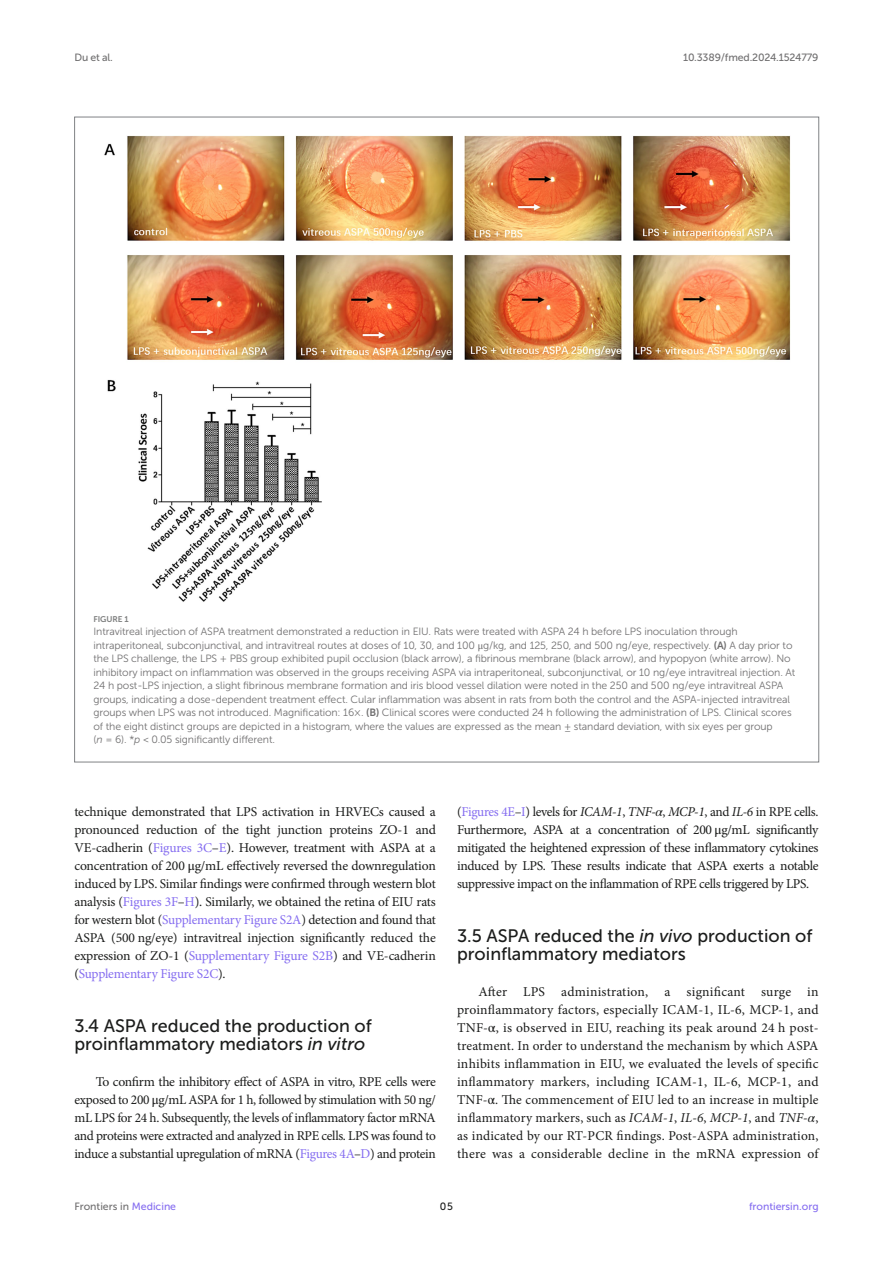
<style>
.page{position:relative;width:893px;height:1263px;background:#fff}
.page>*{position:absolute;margin:0;border:0;box-sizing:border-box;transform-origin:0 0}
.HEAD_2{font:18px/18px "Museo Sans 500";color:#1b1c1b}
.TEXT{font:13.5px/18px "Minion Pro";letter-spacing:-.02em;color:#1b1c1b;text-align:justify}
.FIG_LEG{font:10.5px/13.5px "Museo Sans 300";letter-spacing:-.01em;color:#706f70}
.t1{font:10.5px "Museo Sans 500";letter-spacing:-.015em;color:#706f70}
.t2{font:10.5px "Museo Sans 500";color:#856df0}
.t3{font:10.5px "Museo Sans 500";color:#1b1c1b}
.FIG_HD{font:8.25px "Museo Sans 700";letter-spacing:-.01em;color:#7e7f7f}
.s1{font-family:"STIX General"}
.s2{font-family:"Museo Sans 700"}
.s3{font-style:italic}
.s4{color:#856df0}
.s5{font-family:"STIX General";font-style:italic}
</style>
<div class="page">
<img style="left:104px;top:136px;width:686px;height:466px">
<p class="t1" style="left:74px;top:51px;width:40px">Du et al.</p>
<p class="t1" style="left:683px;top:51px;width:137px">10.3389/fmed.2024.1524779</p>
<p class="FIG_HD" style="left:94px;top:614px;width:37px">FIGURE 1</p>
<p class="FIG_LEG" style="left:94px;top:625px;width:703px">Intravitreal injection of ASPA treatment demonstrated a reduction in EIU. Rats were treated with ASPA 24 h before LPS inoculation through intraperitoneal, subconjunctival, and intravitreal routes at doses of 10, 30, and 100 <span class="s1">μ</span>g/kg, and 125, 250, and 500 ng/eye, respectively. <span class="s2">(A)</span> A day prior to the LPS challenge, the LPS + PBS group exhibited pupil occlusion (black arrow), a fibrinous membrane (black arrow), and hypopyon (white arrow). No inhibitory impact on inflammation was observed in the groups receiving ASPA via intraperitoneal, subconjunctival, or 10 ng/eye intravitreal injection. At 24 h post-LPS injection, a slight fibrinous membrane formation and iris blood vessel dilation were noted in the 250 and 500 ng/eye intravitreal ASPA groups, indicating a dose-dependent treatment effect. Cular inflammation was absent in rats from both the control and the ASPA-injected intravitreal groups when LPS was not introduced. Magnification: 16×. <span class="s2">(B)</span> Clinical scores were conducted 24 h following the administration of LPS. Clinical scores of the eight distinct groups are depicted in a histogram, where the values are expressed as the mean ± standard deviation, with six eyes per group<br>(<span class="s3">n</span> = 6). *<span class="s3">p</span> &lt; 0.05 significantly different.</p>
<p class="TEXT" style="left:74px;top:803px;width:363px">technique demonstrated that LPS activation in HRVECs caused a pronounced reduction of the tight junction proteins ZO-1 and VE-cadherin (<span class="s4">Figures 3C</span>–<span class="s4">E</span>). However, treatment with ASPA at a concentration of 200 <span class="s1">μ</span>g/mL effectively reversed the downregulation induced by LPS. Similar findings were confirmed through western blot analysis (<span class="s4">Figures 3F</span>–<span class="s4">H</span>). Similarly, we obtained the retina of EIU rats for western blot (<span class="s4">Supplementary Figure S2A</span>) detection and found that ASPA (500 ng/eye) intravitreal injection significantly reduced the expression of ZO-1 (<span class="s4">Supplementary Figure S2B</span>) and VE-cadherin (<span class="s4">Supplementary Figure S2C</span>).</p>
<p class="HEAD_2" style="left:74px;top:1017px;width:299px">3.4 ASPA reduced the production of proinflammatory mediators <span class="s3">in vitro</span></p>
<p class="TEXT" style="left:74px;top:1073px;width:363px;text-indent:21px">To confirm the inhibitory effect of ASPA in vitro, RPE cells were exposed to 200 <span class="s1">μ</span>g/mL ASPA for 1 h, followed by stimulation with 50 ng/ mL LPS for 24 h. Subsequently, the levels of inflammatory factor mRNA and proteins were extracted and analyzed in RPE cells. LPS was found to induce a substantial upregulation of mRNA (<span class="s4">Figures 4A</span>–<span class="s4">D</span>) and protein</p>
<p class="TEXT" style="left:457px;top:803px;width:363px">(<span class="s4">Figures 4E</span>–<span class="s4">I</span>) levels for <span class="s3">ICAM-1</span>, <span class="s3">TNF-</span><span class="s5">α</span>, <span class="s3">MCP-1</span>, and <span class="s3">IL-6</span> in RPE cells.<br>Furthermore, ASPA at a concentration of 200 <span class="s1">μ</span>g/mL significantly mitigated the heightened expression of these inflammatory cytokines induced by LPS. These results indicate that ASPA exerts a notable suppressive impact on the inflammation of RPE cells triggered by LPS.</p>
<p class="HEAD_2" style="left:457px;top:927px;width:357px">3.5 ASPA reduced the <span class="s3">in vivo</span> production of proinflammatory mediators</p>
<p class="TEXT" style="left:457px;top:983px;width:363px;text-indent:21px">After LPS administration, a significant surge in proinflammatory factors, especially ICAM-1, IL-6, MCP-1, and TNF-<span class="s1">α</span>, is observed in EIU, reaching its peak around 24 h post&shy;treatment. In order to understand the mechanism by which ASPA inhibits inflammation in EIU, we evaluated the levels of specific inflammatory markers, including ICAM-1, IL-6, MCP-1, and TNF-<span class="s1">α</span>. The commencement of EIU led to an increase in multiple inflammatory markers, such as <span class="s3">ICAM-1</span>, <span class="s3">IL-6</span>, <span class="s3">MCP-1</span>, and <span class="s3">TNF-</span><span class="s5">α</span>, as indicated by our RT-PCR findings. Post-ASPA administration, there was a considerable decline in the mRNA expression of</p>
<p class="t1" style="left:74px;top:1200px;width:103px">Frontiers in <span class="s4">Medicine</span></p>
<p class="t3" style="left:440px;top:1200px;width:14px">05</p>
<p class="t2" style="left:749px;top:1200px;width:71px">frontiersin.org</p>
</div>
